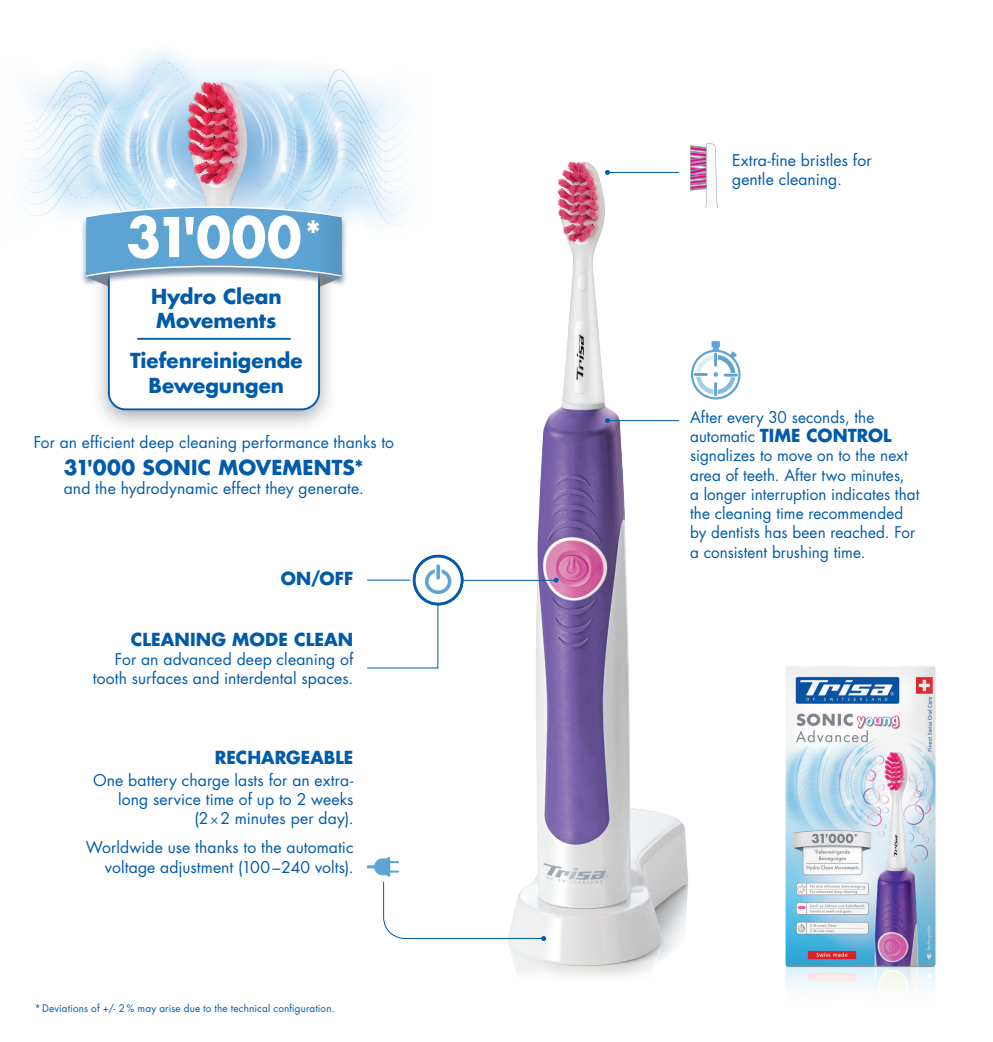
<style>
.page{position:relative;width:993px;height:1042px;background:#fff}
.page>*{position:absolute;margin:0;border:0;box-sizing:border-box;transform-origin:0 0}
.t1{font:700 53.38px "Futura LT Pro";color:#fff;scale:.95 1}
.t2{font:700 20.12px/24.3px "Futura LT Pro";color:#015aaa}
.t3{font:700 17.5px "Futura LT Pro";letter-spacing:.005em;color:#015aaa}
.t4{font:15.75px/19.2px "Futura LT Pro";letter-spacing:.005em;color:#015aaa;text-align:right}
.t5{font:10.15px "Futura LT Pro";letter-spacing:.015em;color:#015aaa}
.s1{font-family:"Calibri";font-weight:300}
.s2{font-weight:400;font-size:15.75px}
</style>
<div class="page">
<img style="left:438px;top:161px;width:303px;height:815px">
<img style="left:19px;top:52px;width:392px;height:174px">
<div style="left:90px;top:233px;width:248px;height:200px;background:#939598;opacity:.8"></div>
<div style="left:109px;top:246px;width:210px;height:163px;background:#fff;border-radius:17px"></div>
<div style="left:108px;top:245px;width:212px;height:165px;border:2px solid #015aaa;border-radius:17px"></div>
<div style="left:80px;top:207px;width:267px;height:80px;background:#6487a5;opacity:.8"></div>
<svg style="left:86px;top:206px;width:255px;height:84px"></svg>
<hr style="left:137px;top:338px;width:153px;height:2px;background:#015aaa">
<svg style="left:412px;top:555px;width:51px;height:50px"></svg>
<div style="left:425px;top:569px;width:26px;height:25px;border:4px solid #5da4d5;border-radius:50%"></div>
<div style="left:434px;top:566px;width:7px;height:12px;background:#fff"></div>
<svg style="left:436px;top:566px;width:4px;height:12px"></svg>
<svg style="left:367px;top:578px;width:191px;height:91px"></svg>
<svg style="left:367px;top:857px;width:179px;height:84px"></svg>
<hr style="left:607px;top:420px;width:71px;height:1px;background:#015aaa">
<hr style="left:607px;top:172px;width:71px;height:1px;background:#015aaa">
<svg style="left:690px;top:341px;width:50px;height:58px"></svg>
<svg style="left:605px;top:418px;width:4px;height:5px"></svg>
<svg style="left:605px;top:170px;width:4px;height:5px"></svg>
<svg style="left:690px;top:143px;width:32px;height:64px"></svg>
<img style="left:785px;top:666px;width:151px;height:323px">
<h1 class="t1" style="left:126px;top:196px;width:207px">31'000<sup>*</sup></h1>
<p class="t2" style="left:151px;top:283px;width:132px">Hydro Clean<br>Movements</p>
<p class="t2" style="left:130px;top:348px;width:174px;text-align:center">Tiefenreinigende<br>Bewegungen</p>
<p class="t4" style="left:34px;top:433px;width:362px">For an efficient deep cleaning performance thanks to</p>
<p class="t2" style="left:64px;top:454px;width:301px">31'000 SONIC MOVEMENTS*</p>
<p class="t4" style="left:64px;top:478px;width:301px">and the hydrodynamic effect they generate.</p>
<p class="t3" style="left:280px;top:565px;width:74px">ON/OFF</p>
<p class="t3" style="left:131px;top:625px;width:224px">CLEANING MODE CLEAN</p>
<p class="t4" style="left:93px;top:649px;width:262px">For an advanced deep cleaning of tooth surfaces and interdental spaces.</p>
<p class="t3" style="left:215px;top:743px;width:140px">RECHARGEABLE</p>
<p class="t4" style="left:93px;top:770px;width:262px">One battery charge lasts for an extra&shy;long service time of up to 2 weeks (2<span class="s1">×</span>2 minutes per day).</p>
<p class="t4" style="left:86px;top:837px;width:269px">Worldwide use thanks to the automatic voltage adjustment (100 –240 volts).</p>
<p class="t5" style="left:35px;top:1001px;width:301px">*Deviations of +/- 2 % may arise due to the technical configuration.</p>
<p class="t4" style="left:731px;top:151px;width:141px;text-align:left">Extra-fine bristles for gentle cleaning.</p>
<p class="t4" style="left:690px;top:407px;width:186px">After every 30 seconds, the</p>
<p class="t3" style="left:690px;top:422px;width:203px"><span class="s2">automatic</span> TIME CONTROL</p>
<p class="t4" style="left:690px;top:446px;width:231px;text-align:left">signalizes to move on to the next area of teeth. After two minutes,<br>a longer interruption indicates that the cleaning time recommended by dentists has been reached. For a consistent brushing time.</p>
</div>
